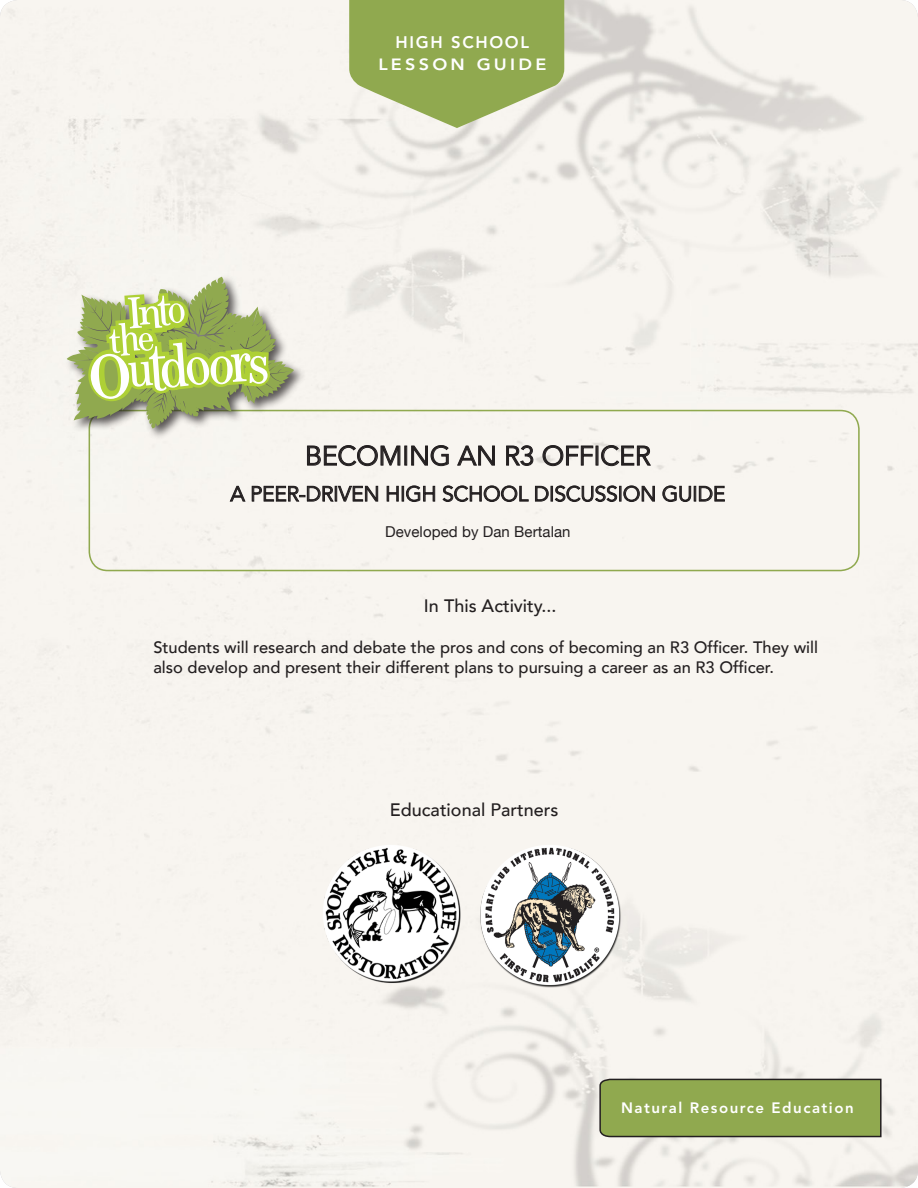
<style>
.page{position:relative;width:918px;height:1188px;background:#fff}
.page>*{position:absolute;margin:0;border:0;box-sizing:border-box;transform-origin:0 0}
.t1{font:27px "Avenir";letter-spacing:-.01em;color:#231f20}
.t2{font:21px "Avenir";letter-spacing:-.01em;color:#231f20}
.t3{font:500 18px "Avenir";color:#231f20}
.t4{font:800 16.65px "Avenir";letter-spacing:.1em;color:#fff}
.t5{font:500 16.5px/19.8px "Avenir";color:#231f20}
.t6{font:800 16.2px "Avenir";letter-spacing:.18em;color:#fff;scale:1.11 1}
.t7{font:800 15px "Avenir";letter-spacing:.1em;color:#fff}
.body{font:15px "Helvetica Neue";letter-spacing:.005em;color:#231f20}
</style>
<div class="page">
<img style="left:0;top:0;width:918px;height:1188px">
<svg style="left:349px;top:0;width:215px;height:128px;background:#a1b56b"></svg>
<div style="left:89px;top:410px;width:771px;height:161px;border:2px solid #90a94f;border-radius:19px"></div>
<svg style="left:599px;top:1078px;width:283px;height:60px;background:#8ca250"></svg>
<div style="left:64px;top:274px;width:242px;height:167px;background:#231f20;opacity:.75"></div>
<div style="left:83px;top:229px;width:191px;height:354px;background:#f7f5f0"></div>
<svg style="left:67px;top:277px;width:227px;height:152px"></svg>
<svg style="left:307px;top:445px;width:142px;height:21px"></svg>
<svg style="left:457px;top:445px;width:38px;height:21px"></svg>
<svg style="left:506px;top:445px;width:28px;height:21px"></svg>
<svg style="left:542px;top:445px;width:109px;height:21px"></svg>
<svg style="left:230px;top:486px;width:16px;height:16px"></svg>
<svg style="left:252px;top:486px;width:126px;height:16px"></svg>
<svg style="left:386px;top:485px;width:49px;height:17px"></svg>
<svg style="left:442px;top:485px;width:87px;height:17px"></svg>
<svg style="left:535px;top:485px;width:120px;height:17px"></svg>
<svg style="left:662px;top:485px;width:63px;height:17px"></svg>
<img style="left:321px;top:840px;width:307px;height:150px">
<p class="t4" style="left:396px;top:33px;width:135px">HIGH SCHOOL</p>
<p class="t6" style="left:378px;top:55px;width:153px">LESSON GUIDE</p>
<p class="t1" style="left:305px;top:440px;width:347px">BECOMING AN R3 OFFICER</p>
<p class="t2" style="left:230px;top:482px;width:496px">A PEER-DRIVEN HIGH SCHOOL DISCUSSION GUIDE</p>
<p class="body" style="left:385px;top:523px;width:187px">Developed by Dan Bertalan</p>
<p class="t3" style="left:424px;top:590px;width:134px">In This Activity...</p>
<p class="t5" style="left:153px;top:637px;width:666px">Students will research and debate the pros and cons of becoming an R3 Officer. They will also develop and present their different plans to pursuing a career as an R3 Officer.</p>
<p class="t3" style="left:390px;top:794px;width:170px">Educational Partners</p>
<p class="t7" style="left:621px;top:1099px;width:234px">Natural Resource Education</p>
</div>
